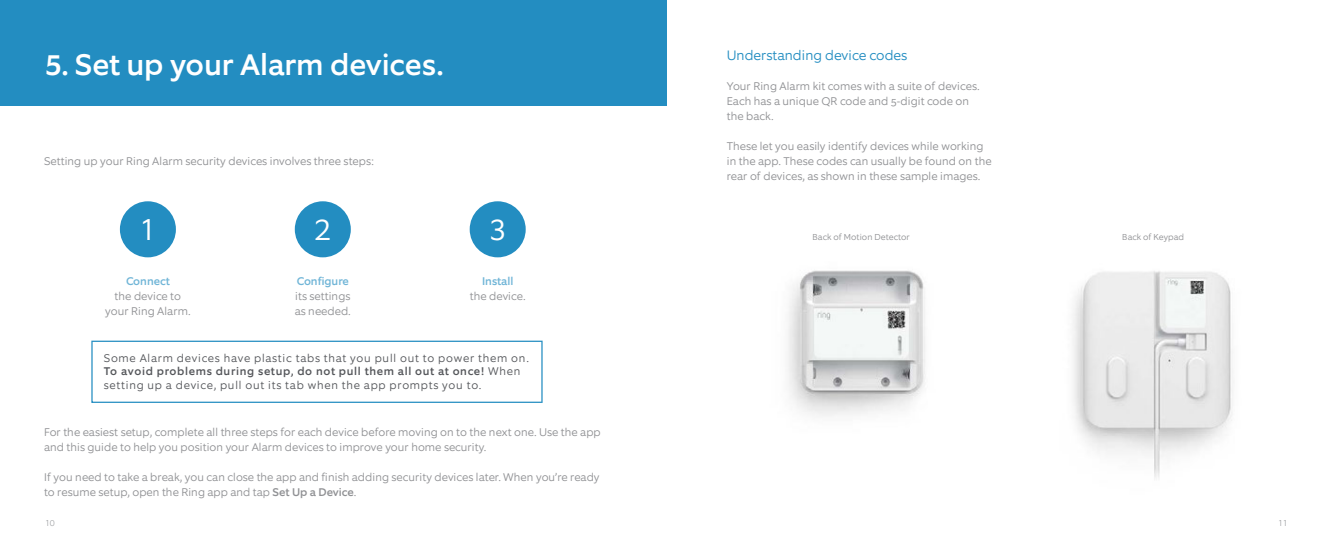
<style>
.page{position:relative;width:1333px;height:557px;background:#fff}
.page>*{position:absolute;margin:0;border:0;box-sizing:border-box;transform-origin:0 0}
.t1{font:300 30.38px "Equip";color:#fff}
.t2{font:500 30px "Equip";letter-spacing:-.005em;color:#fff}
.t3{font:300 13.75px "Equip";color:#238dc1}
.t4{font:300 11.25px/15px "Equip";color:#909194}
.t5{font:300 11.25px/13.8px "Equip";letter-spacing:.06em;color:#54565a}
.t6{font:500 11.25px "Equip";color:#70b5d7}
.t7{font:300 8.75px "Equip";color:#909194}
.t8{font:200 8.75px "Equip";color:#939598}
.s1{font-weight:500}
</style>
<div class="page">
<div style="left:0;top:0;width:666px;height:105px;background:#238dc1"></div>
<img style="left:788px;top:270px;width:137px;height:146px">
<img style="left:1073px;top:271px;width:160px;height:207px">
<div style="left:120px;top:201px;width:56px;height:56px;background:#238dc1;border-radius:50%"></div>
<div style="left:295px;top:201px;width:56px;height:56px;background:#238dc1;border-radius:50%"></div>
<div style="left:469px;top:201px;width:56px;height:56px;background:#238dc1;border-radius:50%"></div>
<svg style="left:91px;top:340px;width:451px;height:62px"></svg>
<h2 class="t2" style="left:45px;top:46px;width:400px">5. Set up your Alarm devices.</h2>
<p class="t3" style="left:726px;top:46px;width:182px">Understanding device codes</p>
<p class="t4" style="left:726px;top:79px;width:254px">Your Ring Alarm kit comes with a suite of devices.<br>Each has a unique QR code and 5-digit code on the back.</p>
<p class="t4" style="left:726px;top:139px;width:266px">These let you easily identify devices while working in the app. These codes can usually be found on the rear of devices, as shown in these sample images.</p>
<p class="t4" style="left:44px;top:154px;width:331px">Setting up your Ring Alarm security devices involves three steps:</p>
<h1 class="t1" style="left:139px;top:210px;width:19px">1</h1>
<p class="t6" style="left:126px;top:274px;width:45px">Connect</p>
<p class="t4" style="left:105px;top:289px;width:87px;text-align:center">the device to your Ring Alarm.</p>
<h1 class="t1" style="left:314px;top:210px;width:19px">12</h1>
<p class="t6" style="left:297px;top:274px;width:54px">Configure</p>
<p class="t4" style="left:295px;top:289px;width:58px">its settings as needed.</p>
<h1 class="t1" style="left:489px;top:210px;width:19px">3</h1>
<p class="t6" style="left:482px;top:274px;width:33px">Install</p>
<p class="t4" style="left:470px;top:289px;width:57px">the device.</p>
<p class="t5" style="left:104px;top:350px;width:426px">Some Alarm devices have plastic tabs that you pull out to power them on.<br><span class="s1">To avoid problems during setup, do not pull them all out at once!</span> When setting up a device, pull out its tab when the app prompts you to.</p>
<p class="t4" style="left:44px;top:424px;width:558px">For the easiest setup, complete all three steps for each device before moving on to the next one. Use the app and this guide to help you position your Alarm devices to improve your home security.</p>
<p class="t4" style="left:44px;top:469px;width:557px">If you need to take a break, you can close the app and finish adding security devices later. When you’re ready to resume setup, open the Ring app and tap <span class="s1">Set Up a Device</span>.</p>
<p class="t7" style="left:812px;top:231px;width:99px">Back of Motion Detector</p>
<p class="t7" style="left:1122px;top:231px;width:63px">Back of Keypad</p>
<p class="t8" style="left:45px;top:516px;width:11px">10</p>
<p class="t8" style="left:1277px;top:516px;width:11px">11</p>
</div>
